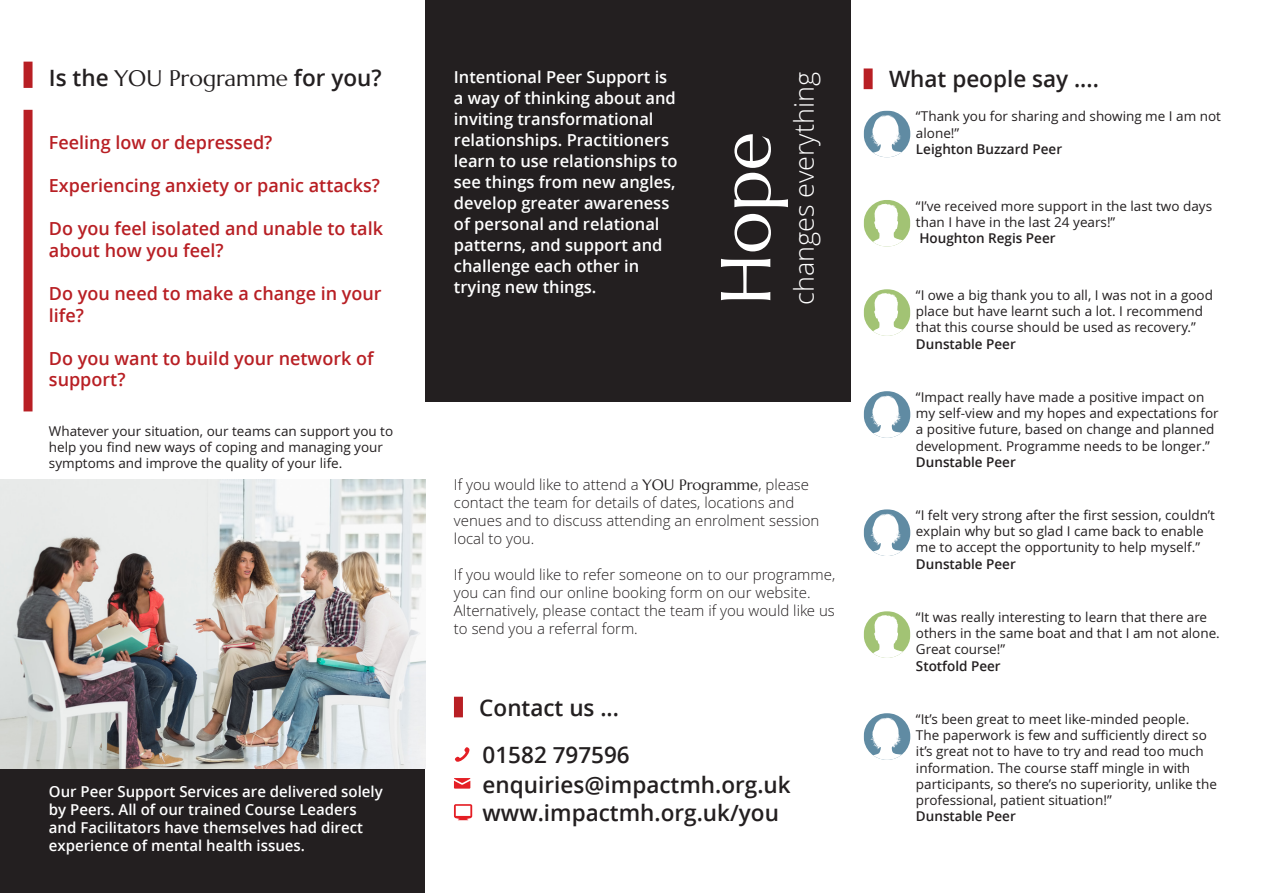
<style>
.page{position:relative;width:1263px;height:893px;background:#fff}
.page>*{position:absolute;margin:0;border:0;box-sizing:border-box;transform-origin:0 0}
.t1{font:70.5px "Marcellus";color:#fff}
.t2{font:300 27px "Open Sans";color:#fff}
.t3{font:600 22.5px "Open Sans";color:#231f20}
.t4{font:600 18px/21.6px "Open Sans";color:#b81f24}
.t5{font:600 16.5px/21px "Open Sans";color:#fff}
.t6{font:300 15px/18px "Open Sans";color:#231f20}
.t7{font:600 15px/18px "Open Sans";color:#fff}
.t8{font:13.5px/16.2px "Open Sans";color:#231f20}
.t9{font:600 13.5px "Open Sans";color:#231f20}
.s1{font-family:"Marcellus";font-weight:400}
</style>
<div class="page">
<div style="left:0;top:768px;width:424px;height:125px;background:#231f20"></div>
<div style="left:425px;top:0;width:425px;height:402px;background:#231f20"></div>
<svg style="left:454px;top:747px;width:16px;height:15px"></svg>
<svg style="left:454px;top:778px;width:17px;height:11px"></svg>
<svg style="left:454px;top:804px;width:18px;height:16px"></svg>
<div style="left:24px;top:62px;width:9px;height:26px;background:#b81f24"></div>
<div style="left:864px;top:68px;width:9px;height:21px;background:#b81f24"></div>
<div style="left:454px;top:697px;width:9px;height:20px;background:#b81f24"></div>
<svg style="left:864px;top:111px;width:46px;height:46px"></svg>
<svg style="left:864px;top:200px;width:46px;height:47px"></svg>
<svg style="left:864px;top:289px;width:46px;height:47px"></svg>
<svg style="left:864px;top:611px;width:46px;height:47px"></svg>
<svg style="left:864px;top:391px;width:46px;height:47px"></svg>
<svg style="left:864px;top:509px;width:46px;height:47px"></svg>
<svg style="left:864px;top:713px;width:46px;height:47px"></svg>
<img style="left:0;top:480px;width:425px;height:288px">
<div style="left:24px;top:110px;width:9px;height:301px;background:#b81f24"></div>
<p class="t3" style="left:49px;top:68px;width:334px">Is the <span class="s1">YOU Programme</span> for you?</p>
<p class="t3" style="left:889px;top:70px;width:211px">What people say ....</p>
<p class="t5" style="left:454px;top:68px;width:225px">Intentional Peer Support is a way of thinking about and inviting transformational relationships. Practitioners learn to use relationships to see things from new angles, develop greater awareness of personal and relational patterns, and support and challenge each other in trying new things.</p>
<p class="t2" style="left:785px;top:305px;width:235px;rotate:-90deg">changes everything</p>
<p class="t8" style="left:916px;top:108px;width:306px">“Thank you for sharing and showing me I am not alone!”</p>
<p class="t9" style="left:916px;top:143px;width:148px">Leighton Buzzard Peer</p>
<p class="t1" style="left:702px;top:305px;width:175px;rotate:-90deg">Hope</p>
<p class="t4" style="left:49px;top:133px;width:225px">Feeling low or depressed?</p>
<p class="t4" style="left:49px;top:176px;width:333px">Experiencing anxiety or panic attacks?</p>
<p class="t4" style="left:49px;top:220px;width:336px">Do you feel isolated and unable to talk about how you feel?</p>
<p class="t4" style="left:49px;top:284px;width:334px">Do you need to make a change in your life?</p>
<p class="t4" style="left:49px;top:349px;width:326px">Do you want to build your network of support?</p>
<p class="t8" style="left:916px;top:197px;width:298px">“I’ve received more support in the last two days than I have in the last 24 years!”</p>
<p class="t9" style="left:919px;top:233px;width:138px">Houghton Regis Peer</p>
<p class="t8" style="left:916px;top:287px;width:299px">“I owe a big thank you to all, I was not in a good place but have learnt such a lot. I recommend that this course should be used as recovery.”</p>
<p class="t9" style="left:916px;top:338px;width:101px">Dunstable Peer</p>
<p class="t8" style="left:916px;top:389px;width:304px">“Impact really have made a positive impact on my self-view and my hopes and expectations for a positive future, based on change and planned development. Programme needs to be longer.”</p>
<p class="t9" style="left:916px;top:456px;width:101px">Dunstable Peer</p>
<p class="t8" style="left:49px;top:422px;width:346px">Whatever your situation, our teams can support you to help you find new ways of coping and managing your symptoms and improve the quality of your life.</p>
<p class="t7" style="left:49px;top:784px;width:335px">Our Peer Support Services are delivered solely by Peers. All of our trained Course Leaders and Facilitators have themselves had direct experience of mental health issues.</p>
<p class="t6" style="left:454px;top:475px;width:367px">If you would like to attend a <span class="s1">YOU Programme</span>, please contact the team for details of dates, locations and venues and to discuss attending an enrolment session local to you.</p>
<p class="t6" style="left:454px;top:565px;width:383px">If you would like to refer someone on to our programme, you can find our online booking form on our website.<br>Alternatively, please contact the team if you would like us to send you a referral form.</p>
<p class="t3" style="left:479px;top:698px;width:141px">Contact us ...</p>
<p class="t3" style="left:483px;top:746px;width:149px">01582 797596</p>
<p class="t3" style="left:483px;top:776px;width:310px">enquiries@impactmh.org.uk</p>
<p class="t3" style="left:483px;top:803px;width:298px">www.impactmh.org.uk/you</p>
<p class="t8" style="left:916px;top:507px;width:300px">“I felt very strong after the first session, couldn’t explain why but so glad I came back to enable me to accept the opportunity to help myself.”</p>
<p class="t9" style="left:916px;top:558px;width:101px">Dunstable Peer</p>
<p class="t8" style="left:916px;top:609px;width:305px">“It was really interesting to learn that there are others in the same boat and that I am not alone.<br>Great course!”</p>
<p class="t9" style="left:916px;top:660px;width:86px">Stotfold Peer</p>
<p class="t8" style="left:916px;top:711px;width:302px">“It’s been great to meet like-minded people.<br>The paperwork is few and sufficiently direct so it’s great not to have to try and read too much information. The course staff mingle in with participants, so there’s no superiority, unlike the professional, patient situation!”</p>
<p class="t9" style="left:916px;top:811px;width:101px">Dunstable Peer</p>
</div>
